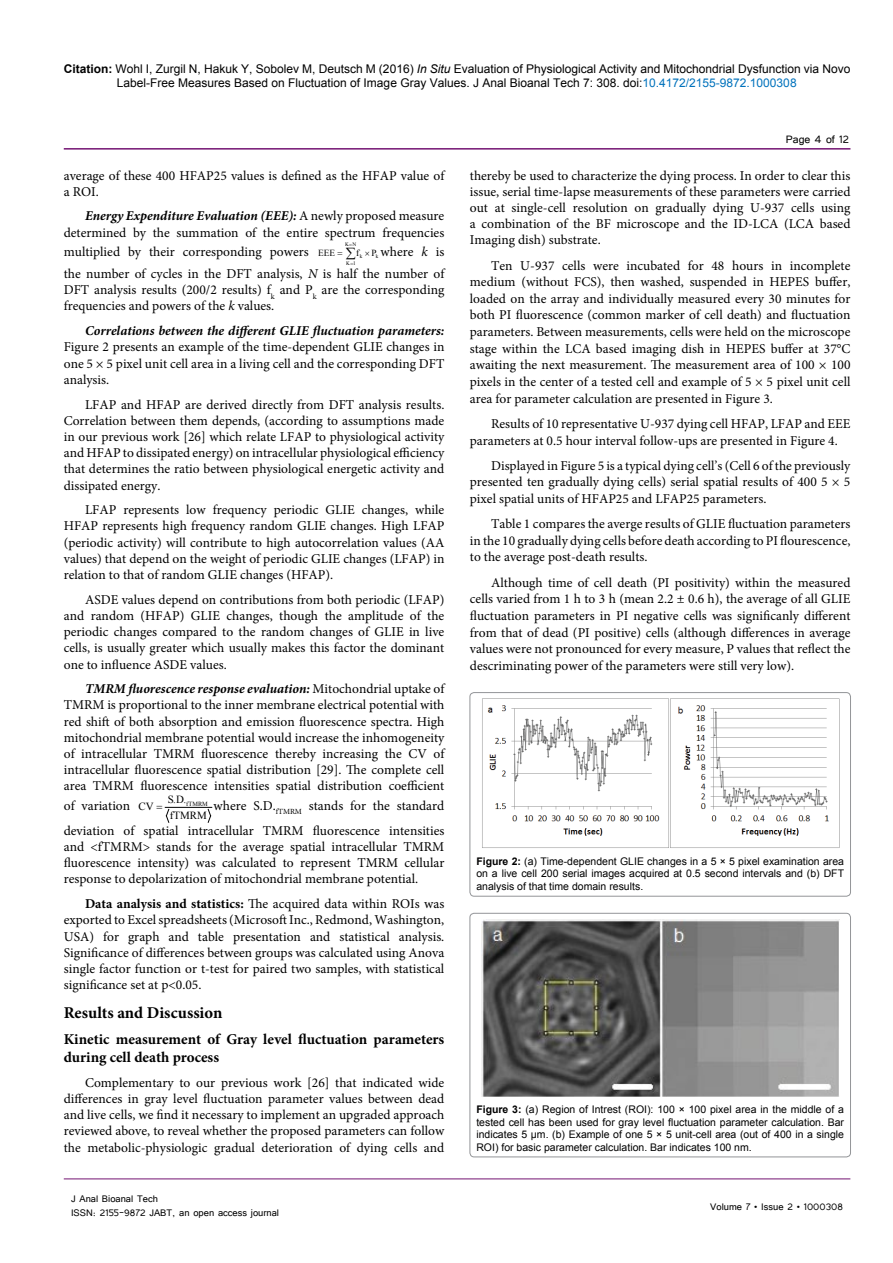
<style>
.page{position:relative;width:893px;height:1263px;background:#fff}
.page>*{position:absolute;margin:0;border:0;box-sizing:border-box;transform-origin:0 0}
.SH{font:700 16.5px "Minion Pro";color:#000}
.SSH{font:700 15px/18px "Minion Pro";color:#000}
.t1{font:13.5px/16.2px "Minion Pro";color:#000;text-align:justify}
.t2{font:13.5px "Tunga";color:#000}
.t3{font:12px/14.4px "Arial";color:#000;text-align:center}
.t4{font:12px/14.4px "Tunga";color:#000}
.t5{font:10.95px "Times New Roman";color:#000}
.t6{font:10.5px/12.6px "Arial";color:#000;text-align:justify}
.t7{font:9.3px "Times New Roman";color:#000}
.t8{font:6.3px "Times New Roman";color:#000}
.t9{font:5.4px "Times New Roman";color:#000}
.s1{font-weight:700}
.s2{font-style:italic}
.s3{color:#0072bc}
.s4{font-weight:700;font-style:italic}
</style>
<div class="page">
<hr style="left:64px;top:148px;width:786px;height:2px;background:#741472">
<hr style="left:64px;top:1179px;width:786px;height:1px;background:#741472">
<svg style="left:208px;top:809px;width:3px;height:14px"></svg>
<hr style="left:165px;top:807px;width:47px;height:1px;background:#000">
<div style="left:470px;top:692px;width:380px;height:204px;border:1px solid #939598;border-radius:4px"></div>
<img style="left:482px;top:698px;width:357px;height:150px">
<div style="left:470px;top:913px;width:380px;height:244px;border:1px solid #939598;border-radius:4px"></div>
<img style="left:481px;top:919px;width:358px;height:178px">
<svg style="left:164px;top:806px;width:5px;height:17px"></svg>
<p class="t3" style="left:64px;top:61px;width:788px"><span class="s1">Citation:</span> Wohl I, Zurgil N, Hakuk Y, Sobolev M, Deutsch M (2016) <span class="s2">In Situ</span> Evaluation of Physiological Activity and Mitochondrial Dysfunction via Novo<br>Label-Free Measures Based on Fluctuation of Image Gray Values. J Anal Bioanal Tech 7: 308. doi:<span class="s3">10.4172/2155-9872.1000308</span></p>
<p class="t1" style="left:64px;top:167px;width:382px">average of these 400 HFAP25 values is defined as the HFAP value of a ROI.</p>
<p class="t1" style="left:64px;top:208px;width:382px;text-align:right"><span class="s4">Energy Expenditure Evaluation (EEE):</span> A newly proposed measure determined by the summation of the entire spectrum frequencies</p>
<p class="t1" style="left:64px;top:244px;width:247px">multiplied by their corresponding powers</p>
<p class="t9" style="left:345px;top:240px;width:13px">K N</p>
<p class="t1" style="left:64px;top:241px;width:382px;line-height:22.2px;text-align:right">where <span class="s2">k</span> is<br>the number of cycles in the DFT analysis, <span class="s2">N</span> is half the number of</p>
<p class="t1" style="left:64px;top:282px;width:382px">DFT analysis results (200/2 results) f<sub>k</sub> and P<sub>k</sub> are the corresponding frequencies and powers of the <span class="s2">k</span> values.</p>
<p class="t1" style="left:64px;top:323px;width:382px;text-indent:21px"><span class="s4">Correlations between the different GLIE fluctuation parameters:<br></span>Figure 2 presents an example of the time-dependent GLIE changes in one 5 × 5 pixel unit cell area in a living cell and the corresponding DFT analysis.</p>
<p class="t1" style="left:64px;top:396px;width:382px;text-indent:21px">LFAP and HFAP are derived directly from DFT analysis results.<br>Correlation between them depends, (according to assumptions made in our previous work [26] which relate LFAP to physiological activity and HFAP to dissipated energy) on intracellular physiological efficiency that determines the ratio between physiological energetic activity and dissipated energy.</p>
<p class="t1" style="left:64px;top:502px;width:382px;text-indent:21px">LFAP represents low frequency periodic GLIE changes, while HFAP represents high frequency random GLIE changes. High LFAP (periodic activity) will contribute to high autocorrelation values (AA values) that depend on the weight of periodic GLIE changes (LFAP) in relation to that of random GLIE changes (HFAP).</p>
<p class="t1" style="left:64px;top:591px;width:382px;text-indent:21px">ASDE values depend on contributions from both periodic (LFAP) and random (HFAP) GLIE changes, though the amplitude of the periodic changes compared to the random changes of GLIE in live cells, is usually greater which usually makes this factor the dominant one to influence ASDE values.</p>
<p class="t1" style="left:64px;top:681px;width:382px;text-indent:21px"><span class="s4">TMRM fluorescence response evaluation:</span> Mitochondrial uptake of TMRM is proportional to the inner membrane electrical potential with red shift of both absorption and emission fluorescence spectra. High mitochondrial membrane potential would increase the inhomogeneity of intracellular TMRM fluorescence thereby increasing the CV of intracellular fluorescence spatial distribution [29]. The complete cell area TMRM fluorescence intensities spatial distribution coefficient</p>
<p class="t1" style="left:64px;top:797px;width:68px">of variation</p>
<p class="t8" style="left:168px;top:800px;width:42px"><sup>S.D.</sup>fTMRM</p>
<p class="t7" style="left:318px;top:246px;width:18px">EEE</p>
<p class="t7" style="left:356px;top:246px;width:5px">f</p>
<p class="t7" style="left:371px;top:246px;width:7px">P</p>
<p class="t9" style="left:360px;top:252px;width:4px">k</p>
<p class="t9" style="left:376px;top:252px;width:4px">k</p>
<p class="t9" style="left:346px;top:259px;width:11px">K 1</p>
<p class="t1" style="left:64px;top:793px;width:382px;line-height:25.2px;text-align:right">where S.D.<sub>fTMRM</sub> stands for the standard<br>deviation of spatial intracellular TMRM fluorescence intensities</p>
<p class="t1" style="left:64px;top:839px;width:382px">and &lt;fTMRM&gt; stands for the average spatial intracellular TMRM fluorescence intensity) was calculated to represent TMRM cellular response to depolarization of mitochondrial membrane potential.</p>
<p class="t1" style="left:64px;top:896px;width:382px;text-indent:21px"><span class="s1">Data analysis and statistics:</span> The acquired data within ROIs was exported to Excel spreadsheets (Microsoft Inc., Redmond, Washington, USA) for graph and table presentation and statistical analysis.<br>Significance of differences between groups was calculated using Anova single factor function or t-test for paired two samples, with statistical significance set at p&lt;0.05.</p>
<p class="SH" style="left:64px;top:1000px;width:160px">Results and Discussion</p>
<p class="SSH" style="left:64px;top:1030px;width:382px">Kinetic measurement of Gray level fluctuation parameters during cell death process</p>
<p class="t1" style="left:64px;top:1074px;width:382px;text-indent:21px">Complementary to our previous work [26] that indicated wide differences in gray level fluctuation parameter values between dead and live cells, we find it necessary to implement an upgraded approach reviewed above, to reveal whether the proposed parameters can follow the metabolic-physiologic gradual deterioration of dying cells and</p>
<p class="t5" style="left:139px;top:799px;width:17px">CV</p>
<p class="t5" style="left:170px;top:807px;width:39px">fTMRM</p>
<p class="t4" style="left:71px;top:1190px;width:210px">J Anal Bioanal Tech<br>ISSN: 2155-9872 JABT, an open access journal</p>
<p class="t2" style="left:786px;top:131px;width:65px">Page 4 of 12</p>
<p class="t1" style="left:470px;top:167px;width:382px">thereby be used to characterize the dying process. In order to clear this issue, serial time-lapse measurements of these parameters were carried out at single-cell resolution on gradually dying U-937 cells using a combination of the BF microscope and the ID-LCA (LCA based Imaging dish) substrate.</p>
<p class="t1" style="left:470px;top:257px;width:382px;line-height:16.6px;text-indent:21px">Ten U-937 cells were incubated for 48 hours in incomplete medium (without FCS), then washed, suspended in HEPES buffer, loaded on the array and individually measured every 30 minutes for both PI fluorescence (common marker of cell death) and fluctuation parameters. Between measurements, cells were held on the microscope stage within the LCA based imaging dish in HEPES buffer at 37°C awaiting the next measurement. The measurement area of 100 × 100 pixels in the center of a tested cell and example of 5 × 5 pixel unit cell area for parameter calculation are presented in Figure 3.</p>
<p class="t1" style="left:470px;top:415px;width:382px;line-height:16.6px;text-indent:21px">Results of 10 representative U-937 dying cell HFAP, LFAP and EEE parameters at 0.5 hour interval follow-ups are presented in Figure 4.</p>
<p class="t1" style="left:470px;top:457px;width:382px;line-height:16.6px;text-indent:21px">Displayed in Figure 5 is a typical dying cell’s (Cell 6 of the previously presented ten gradually dying cells) serial spatial results of 400 5 × 5 pixel spatial units of HFAP25 and LFAP25 parameters.</p>
<p class="t1" style="left:470px;top:516px;width:382px;line-height:16.6px;text-indent:21px">Table 1 compares the averge results of GLIE fluctuation parameters in the 10 gradually dying cells before death according to PI flourescence, to the average post-death results.</p>
<p class="t1" style="left:470px;top:574px;width:382px;line-height:16.6px;text-indent:21px">Although time of cell death (PI positivity) within the measured cells varied from 1 h to 3 h (mean 2.2 ± 0.6 h), the average of all GLIE fluctuation parameters in PI negative cells was significanly different from that of dead (PI positive) cells (although differences in average values were not pronounced for every measure, P values that reflect the descriminating power of the parameters were still very low).</p>
<p class="t6" style="left:476px;top:855px;width:369px"><span class="s1">Figure 2:</span> (a) Time-dependent GLIE changes in a 5 × 5 pixel examination area on a live cell 200 serial images acquired at 0.5 second intervals and (b) DFT analysis of that time domain results.</p>
<p class="t6" style="left:476px;top:1103px;width:369px"><span class="s1">Figure 3:</span> (a) Region of Intrest (ROI): 100 × 100 pixel area in the middle of a tested cell has been used for gray level fluctuation parameter calculation. Bar indicates 5 µm. (b) Example of one 5 × 5 unit-cell area (out of 400 in a single ROI) for basic parameter calculation. Bar indicates 100 nm.</p>
<p class="t4" style="left:710px;top:1199px;width:134px">Volume 7 • Issue 2 • 1000308</p>
</div>
